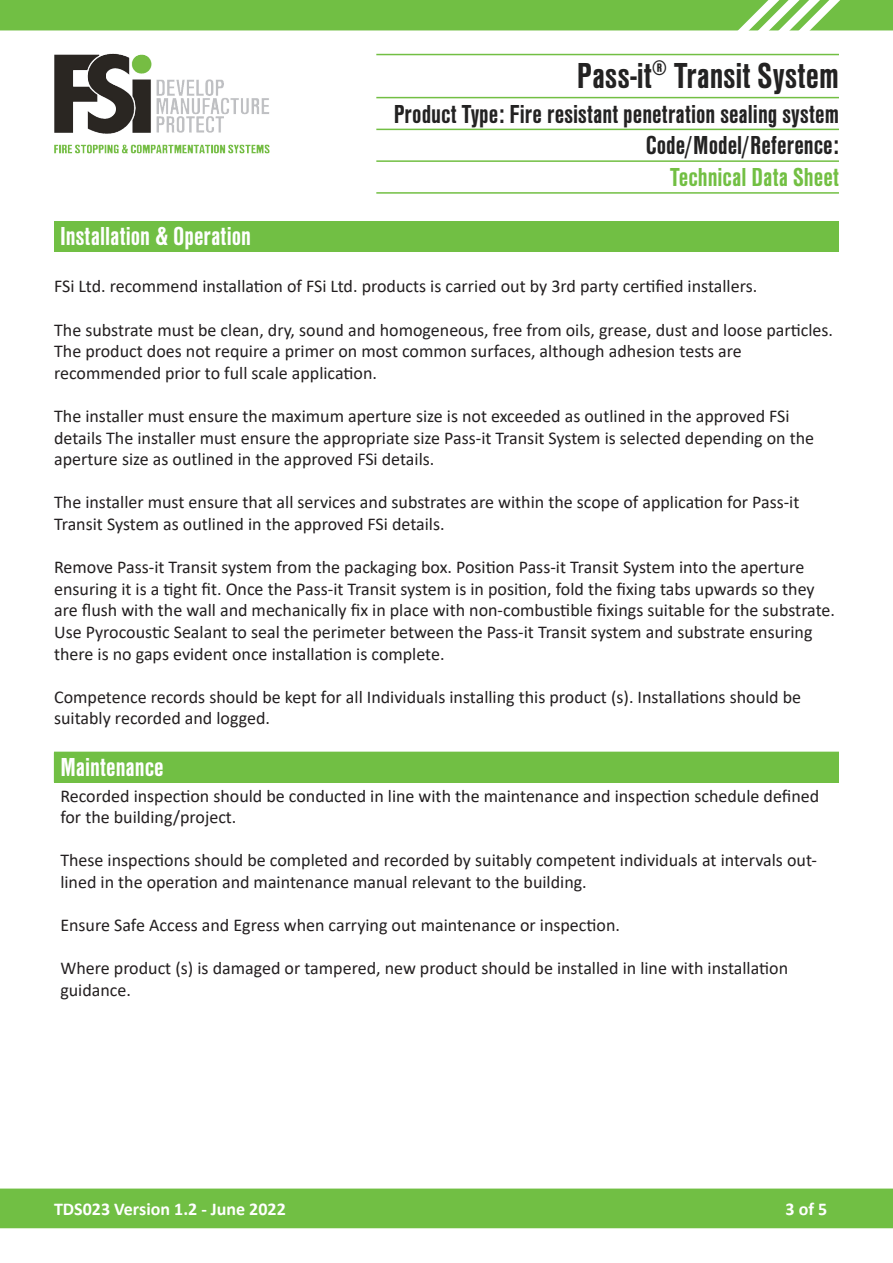
<style>
.page{position:relative;width:893px;height:1263px;background:#fff}
.page>*{position:absolute;margin:0;border:0;box-sizing:border-box;transform-origin:0 0}
.t1{font:700 37.5px "Nimbus San Con";letter-spacing:.005em;color:#232222}
.t2{font:700 27px "Nimbus San Con";color:#232222}
.t3{font:700 27px "Nimbus San Con";color:#fff}
.t4{font:700 27px "Nimbus San Con";color:#72bf43}
.t5{font:18px/21.6px "Calibri";color:#231f20}
.t6{font:700 18px "Calibri";color:#fff}
</style>
<div class="page">
<div style="left:0;top:1188px;width:893px;height:40px;background:#71bf44"></div>
<hr style="left:376px;top:129px;width:463px;height:1px;background:#72bf43">
<hr style="left:376px;top:97px;width:463px;height:1px;background:#72bf43">
<hr style="left:376px;top:54px;width:463px;height:1px;background:#72bf43">
<img style="left:54px;top:53px;width:216px;height:101px">
<hr style="left:376px;top:160px;width:463px;height:2px;background:#72bf43">
<hr style="left:376px;top:192px;width:463px;height:2px;background:#72bf43">
<svg style="left:0;top:0;width:893px;height:31px;background:#7ac350"></svg>
<div style="left:54px;top:221px;width:784px;height:30px;background:#71bf44"></div>
<hr style="left:54px;top:251px;width:784px;height:1px;background:#71bf44">
<div style="left:54px;top:752px;width:784px;height:30px;background:#71bf44"></div>
<hr style="left:838px;top:752px;width:1px;height:30px;background:#71bf44">
<h1 class="t1" style="left:577px;top:55px;width:263px">Pass-it<sup>®</sup> Transit System</h1>
<h2 class="t2" style="left:394px;top:99px;width:447px">Product Type: Fire resistant penetration sealing system</h2>
<h2 class="t2" style="left:646px;top:131px;width:195px">Code/Model/Reference:</h2>
<h2 class="t4" style="left:670px;top:162px;width:170px">Technical Data Sheet</h2>
<h2 class="t3" style="left:60px;top:221px;width:192px">Installation &amp; Operation</h2>
<p class="t5" style="left:54px;top:275px;width:705px">FSi Ltd. recommend installation of FSi Ltd. products is carried out by 3rd party certified installers.</p>
<p class="t5" style="left:54px;top:318px;width:780px">The substrate must be clean, dry, sound and homogeneous, free from oils, grease, dust and loose particles.<br>The product does not require a primer on most common surfaces, although adhesion tests are recommended prior to full scale application.</p>
<p class="t5" style="left:54px;top:405px;width:762px">The installer must ensure the maximum aperture size is not exceeded as outlined in the approved FSi details The installer must ensure the appropriate size Pass-it Transit System is selected depending on the aperture size as outlined in the approved FSi details.</p>
<p class="t5" style="left:54px;top:491px;width:747px">The installer must ensure that all services and substrates are within the scope of application for Pass-it<br>Transit System as outlined in the approved FSi details.</p>
<p class="t5" style="left:54px;top:556px;width:782px">Remove Pass-it Transit system from the packaging box. Position Pass-it Transit System into the aperture ensuring it is a tight fit. Once the Pass-it Transit system is in position, fold the fixing tabs upwards so they are flush with the wall and mechanically fix in place with non-combustible fixings suitable for the substrate.<br>Use Pyrocoustic Sealant to seal the perimeter between the Pass-it Transit system and substrate ensuring there is no gaps evident once installation is complete.</p>
<p class="t5" style="left:54px;top:685px;width:748px">Competence records should be kept for all Individuals installing this product (s). Installations should be suitably recorded and logged.</p>
<h2 class="t3" style="left:60px;top:752px;width:105px">Maintenance</h2>
<p class="t5" style="left:60px;top:784px;width:760px">Recorded inspection should be conducted in line with the maintenance and inspection schedule defined for the building/project.</p>
<p class="t5" style="left:60px;top:849px;width:758px">These inspections should be completed and recorded by suitably competent individuals at intervals out&shy;lined in the operation and maintenance manual relevant to the building.</p>
<p class="t5" style="left:60px;top:914px;width:561px">Ensure Safe Access and Egress when carrying out maintenance or inspection.</p>
<p class="t5" style="left:60px;top:957px;width:729px">Where product (s) is damaged or tampered, new product should be installed in line with installation guidance.</p>
<p class="t6" style="left:54px;top:1196px;width:233px">TDS023 Version 1.2 - June 2022</p>
<p class="t6" style="left:786px;top:1196px;width:43px">3 of 5</p>
</div>
